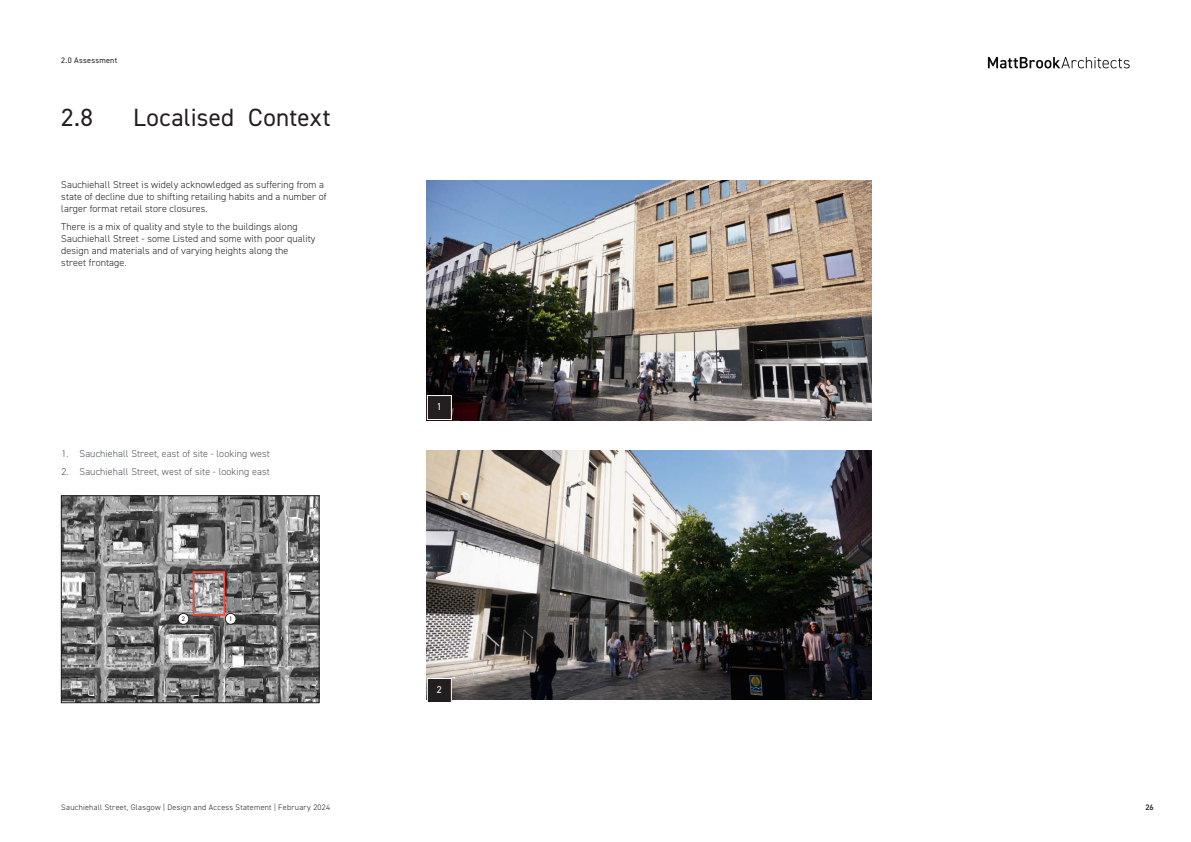
<style>
.page{position:relative;width:1191px;height:842px;background:#fff}
.page>*{position:absolute;margin:0;border:0;box-sizing:border-box;transform-origin:0 0}
.t1{font:25px "DIN2014";letter-spacing:.015em;color:#231f20}
.t2{font:300 10px/12px "DIN2014";letter-spacing:.01em;color:#231f20}
.t3{font:300 10px "DIN2014";letter-spacing:.01em;color:#4d575f}
.t4{font:10px "DIN2014";color:#fff}
.t5{font:300 8px "DIN2014";letter-spacing:.035em;color:#231f20}
.t6{font:8px "DIN2014";letter-spacing:.035em;color:#231f20}
.t7{font:600 8px "DIN2014";color:#231f20}
.t8{font:6.6px "DIN2014";color:#231f20}
</style>
<div class="page">
<img style="left:427px;top:180px;width:444px;height:240px">
<img style="left:63px;top:497px;width:254px;height:204px">
<div style="left:61px;top:495px;width:258px;height:208px;border:1px solid #231f20"></div>
<div style="left:225px;top:613px;width:11px;height:11px;background:#fff;border-radius:50%"></div>
<div style="left:225px;top:613px;width:11px;height:11px;border:1px solid #231f20;border-radius:50%"></div>
<div style="left:178px;top:613px;width:11px;height:11px;background:#fff;border-radius:50%"></div>
<div style="left:178px;top:613px;width:11px;height:11px;border:1px solid #231f20;border-radius:50%"></div>
<div style="left:193px;top:571px;width:32px;height:45px;border:2px solid #ff4338"></div>
<div style="left:427px;top:396px;width:24px;height:24px;background:#231f20"></div>
<div style="left:427px;top:395px;width:25px;height:25px;border:1px solid #fff"></div>
<img style="left:427px;top:450px;width:444px;height:249px">
<div style="left:427px;top:678px;width:24px;height:24px;background:#231f20"></div>
<div style="left:427px;top:678px;width:25px;height:25px;border:1px solid #fff"></div>
<svg style="left:988px;top:57px;width:141px;height:11px"></svg>
<p class="t6" style="left:61px;top:55px;width:57px">2.0 Assessment</p>
<h1 class="t1" style="left:61px;top:102px;width:33px">2.8</h1>
<h1 class="t1" style="left:133px;top:102px;width:199px">Localised Context</h1>
<p class="t2" style="left:61px;top:178px;width:267px">Sauchiehall Street is widely acknowledged as suffering from a state of decline due to shifting retailing habits and a number of larger format retail store closures.</p>
<p class="t2" style="left:61px;top:220px;width:256px">There is a mix of quality and style to the buildings along Sauchiehall Street - some Listed and some with poor quality design and materials and of varying heights along the street frontage.</p>
<p class="t3" style="left:62px;top:448px;width:210px">1. Sauchiehall Street, east of site - looking west</p>
<p class="t3" style="left:62px;top:466px;width:210px">2. Sauchiehall Street, west of site - looking east</p>
<p class="t8" style="left:182px;top:615px;width:5px">2</p>
<p class="t8" style="left:229px;top:615px;width:5px">1</p>
<p class="t4" style="left:437px;top:401px;width:6px">1</p>
<p class="t4" style="left:437px;top:683px;width:6px">22</p>
<p class="t5" style="left:61px;top:802px;width:270px">Sauchiehall Street, Glasgow | Design and Access Statement | February 2024</p>
<p class="t7" style="left:1145px;top:802px;width:10px">26</p>
</div>
